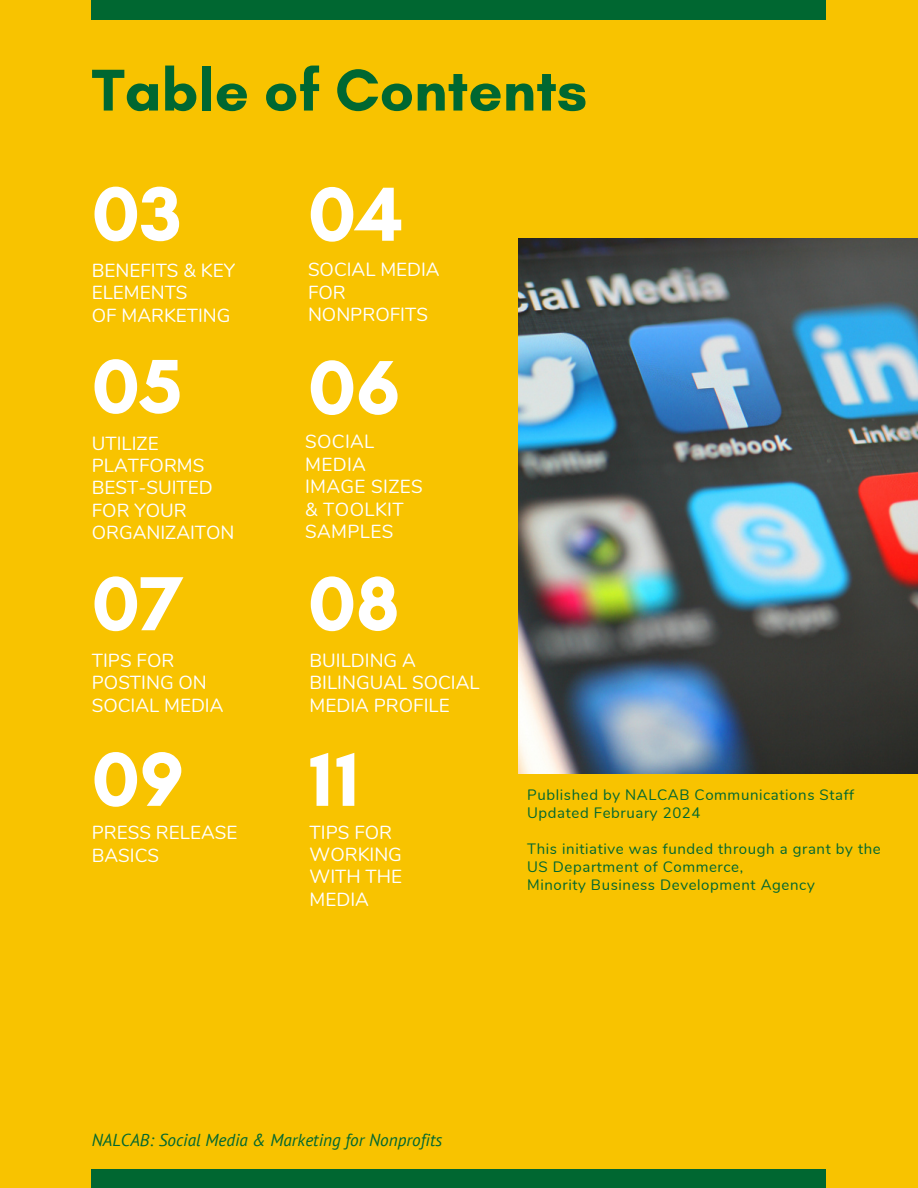
<style>
.page{position:relative;width:918px;height:1188px;background:#f8c300}
.page>*{position:absolute;margin:0;border:0;box-sizing:border-box;transform-origin:0 0}
.t1{font:700 78px "Glacial Indifference";color:#fff}
.t2{font:700 60px "Glacial Indifference";color:#006731}
.t3{font:18.9px/22.4px "Nunito";color:#fff}
.t4{font:18.9px/22.4px "Nunito";letter-spacing:.02em;color:#fff}
.t5{font:italic 17.25px "PT Sans";color:#006731}
.t6{font:15px/18px "Nunito";letter-spacing:.04em;color:#006731}
</style>
<div class="page">
<img style="left:518px;top:239px;width:400px;height:534px">
<div style="left:92px;top:0;width:734px;height:20px;background:#006731"></div>
<div style="left:92px;top:1169px;width:734px;height:19px;background:#006731"></div>
<h1 class="t2" style="left:92px;top:54px;width:497px">Table of Contents</h1>
<h2 class="t1" style="left:92px;top:166px;width:92px">03</h2>
<p class="t3" style="left:92px;top:260px;width:145px">BENEFITS &amp; KEY<br>ELEMENTS<br>OF MARKETING</p>
<h2 class="t1" style="left:92px;top:339px;width:92px">05</h2>
<p class="t3" style="left:92px;top:432px;width:144px">UTILIZE<br>PLATFORMS<br>BEST-SUITED<br>FOR YOUR<br>ORGANIZAITON</p>
<h2 class="t1" style="left:92px;top:556px;width:92px">07</h2>
<p class="t3" style="left:92px;top:649px;width:133px">TIPS FOR<br>POSTING ON<br>SOCIAL MEDIA</p>
<h2 class="t1" style="left:92px;top:732px;width:94px">09</h2>
<p class="t3" style="left:92px;top:822px;width:147px">PRESS RELEASE<br>BASICS</p>
<h2 class="t1" style="left:308px;top:167px;width:97px">04</h2>
<p class="t3" style="left:308px;top:259px;width:133px">SOCIAL MEDIA<br>FOR<br>NONPROFITS</p>
<h2 class="t1" style="left:308px;top:340px;width:94px">06</h2>
<p class="t4" style="left:305px;top:431px;width:119px">SOCIAL<br>MEDIA<br>IMAGE SIZES &amp; TOOLKIT<br>SAMPLES</p>
<h2 class="t1" style="left:308px;top:556px;width:93px">08</h2>
<p class="t3" style="left:310px;top:649px;width:172px">BUILDING A<br>BILINGUAL SOCIAL<br>MEDIA PROFILE</p>
<p class="t1" style="left:310px;top:732px;width:51px">11</p>
<h2 class="t3" style="left:310px;top:821px;width:94px">TIPS FOR<br>WORKING<br>WITH THE<br>MEDIA</h2>
<p class="t6" style="left:527px;top:786px;width:328px">Published by NALCAB Communications Staff<br>Updated February 2024</p>
<p class="t6" style="left:527px;top:840px;width:355px">This initiative was funded through a grant by the</p>
<p class="t6" style="left:527px;top:858px;width:218px">US Department of Commerce,</p>
<p class="t6" style="left:527px;top:876px;width:289px">Minority Business Development Agency</p>
<p class="t5" style="left:92px;top:1128px;width:352px">NALCAB: Social Media &amp; Marketing for Nonprofits</p>
</div>
